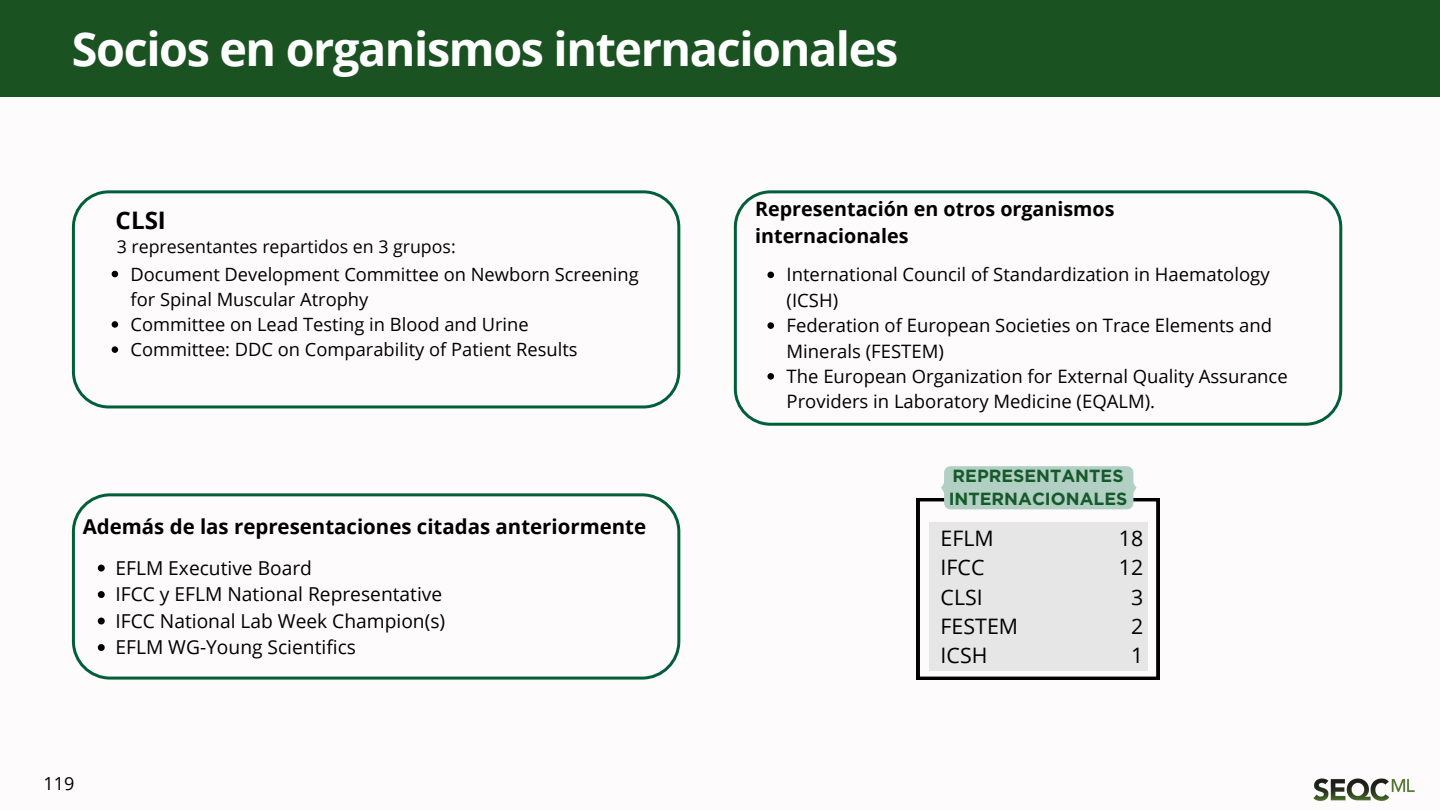
<style>
.page{position:relative;width:1440px;height:810px;background:#fdfbfb}
.page>*{position:absolute;margin:0;border:0;box-sizing:border-box;transform-origin:0 0}
.t1{font:700 46.7px "Open Sans";letter-spacing:-.03em;color:#fff}
.t2{font:700 24.2px "Open Sans";color:#000}
.t3{font:21.3px/29.2px "Open Sans";color:#000}
.t4{font:700 20.4px "Open Sans";color:#000}
.t5{font:700 19.7px/27px "Open Sans";color:#000}
.t6{font:19.2px "Open Sans";color:#000}
.t7{font:18.5px/25.4px "Open Sans";color:#000}
.t8{font:18.3px/25.2px "Open Sans";color:#000}
.t9{font:18px "Open Sans";color:#010101}
.t10{font:17.7px "Open Sans";color:#000}
.t11{font:700 17.6px/23.8px "Gotham";color:#165a2b}
</style>
<div class="page">
<div style="left:0;top:0;width:1440px;height:97px;background:#1a5221"></div>
<svg style="left:72px;top:493px;width:608px;height:186px"></svg>
<svg style="left:98px;top:565px;width:7px;height:7px"></svg>
<svg style="left:98px;top:591px;width:7px;height:7px"></svg>
<svg style="left:98px;top:618px;width:7px;height:6px"></svg>
<svg style="left:98px;top:644px;width:7px;height:7px"></svg>
<svg style="left:72px;top:190px;width:608px;height:218px"></svg>
<svg style="left:112px;top:271px;width:6px;height:6px"></svg>
<svg style="left:112px;top:321px;width:6px;height:7px"></svg>
<svg style="left:112px;top:346px;width:6px;height:7px"></svg>
<svg style="left:734px;top:190px;width:608px;height:236px"></svg>
<svg style="left:767px;top:272px;width:7px;height:6px"></svg>
<svg style="left:767px;top:322px;width:7px;height:7px"></svg>
<svg style="left:767px;top:373px;width:7px;height:7px"></svg>
<svg style="left:917px;top:466px;width:242px;height:213px"></svg>
<img style="left:1313px;top:778px;width:102px;height:23px">
<h1 class="t1" style="left:72px;top:16px;width:828px">Socios en organismos internacionales</h1>
<h4 class="t2" style="left:116px;top:203px;width:52px">CLSI</h4>
<p class="t10" style="left:117px;top:234px;width:340px">3 representantes repartidos en 3 grupos:</p>
<p class="t8" style="left:131px;top:261px;width:510px">Document Development Committee on Newborn Screening for Spinal Muscular Atrophy</p>
<p class="t8" style="left:131px;top:311px;width:400px">Committee on Lead Testing in Blood and Urine</p>
<p class="t8" style="left:131px;top:336px;width:448px">Committee: DDC on Comparability of Patient Results</p>
<h2 class="t4" style="left:83px;top:512px;width:565px">Además de las representaciones citadas anteriormente</h2>
<p class="t6" style="left:115px;top:554px;width:198px">EFLM Executive Board</p>
<p class="t6" style="left:115px;top:581px;width:328px">IFCC y EFLM National Representative</p>
<p class="t6" style="left:115px;top:607px;width:331px">IFCC National Lab Week Champion(s)</p>
<p class="t6" style="left:115px;top:634px;width:242px">EFLM WG-Young Scientifics</p>
<p class="t9" style="left:44px;top:770px;width:32px">119</p>
<p class="t5" style="left:755px;top:195px;width:361px">Representación en otros organismos internacionales</p>
<p class="t7" style="left:787px;top:262px;width:485px">International Council of Standardization in Haematology (ICSH)</p>
<p class="t7" style="left:787px;top:312px;width:487px">Federation of European Societies on Trace Elements and<br>Minerals (FESTEM)</p>
<p class="t7" style="left:787px;top:363px;width:503px">The European Organization for External Quality Assurance<br>Providers in Laboratory Medicine (EQALM).</p>
<h5 class="t11" style="left:949px;top:463px;width:180px">REPRESENTANTES<br>INTERNACIONALES</h5>
<h6 class="t3" style="left:941px;top:523px;width:79px">EFLM<br>IFCC<br>CLSI<br>FESTEM<br>ICSH</h6>
<h3 class="t3" style="left:1119px;top:523px;width:26px;text-align:center">18<br>12<br>3<br>2<br>1</h3>
</div>
